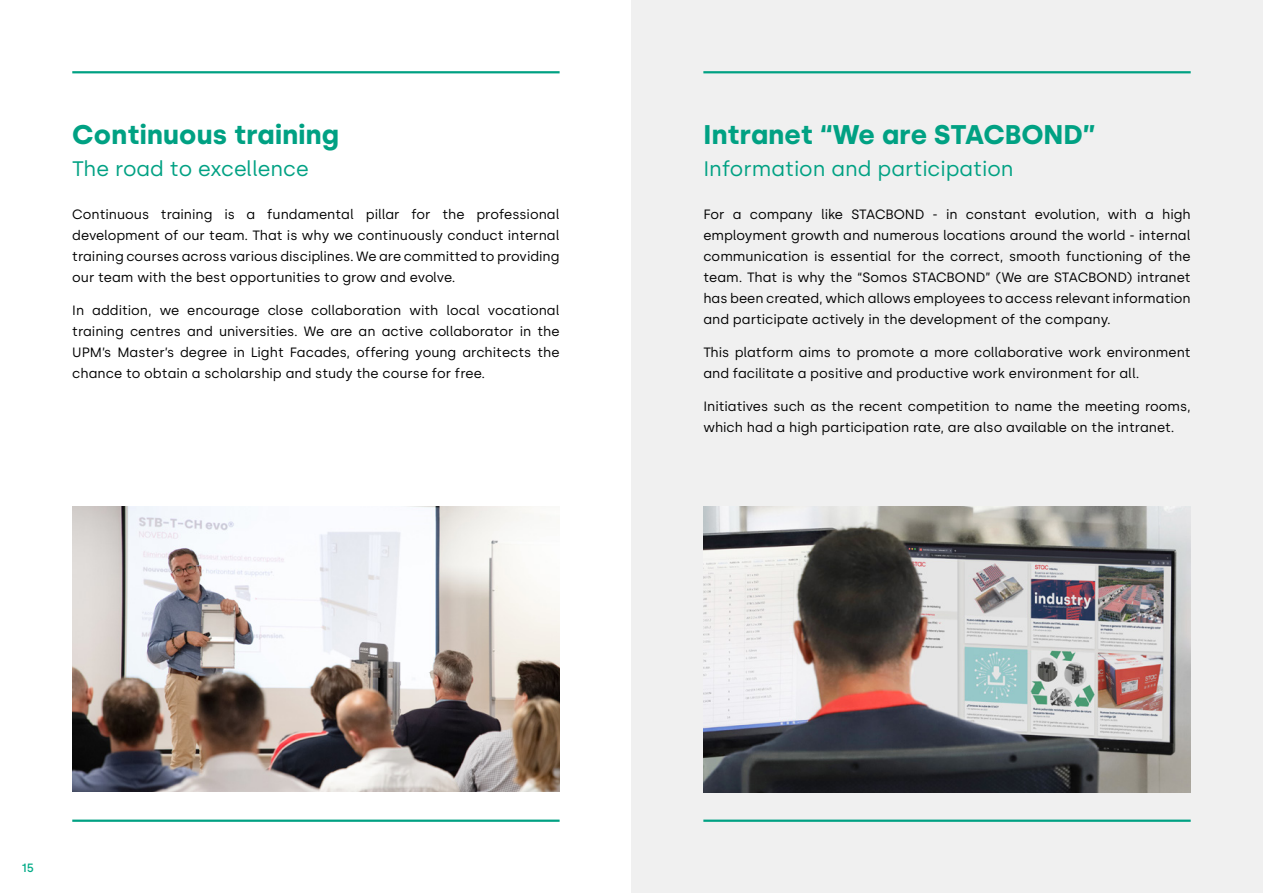
<style>
.page{position:relative;width:1263px;height:893px;background:#fff}
.page>*{position:absolute;margin:0;border:0;box-sizing:border-box;transform-origin:0 0}
.t1{font:700 27px "Silka";color:#00a183}
.t2{font:21px "Silka";color:#00a183}
.t3{font:13.5px/21px "Silka";color:#000;text-align:justify}
.t4{font:500 12px "Silka";color:#00aa86}
</style>
<div class="page">
<div style="left:631px;top:0;width:632px;height:893px;background:#f0f0f0"></div>
<hr style="left:703px;top:820px;width:488px;height:2px;background:#00a183">
<hr style="left:703px;top:71px;width:488px;height:2px;background:#00a183">
<hr style="left:72px;top:820px;width:488px;height:2px;background:#00a183">
<hr style="left:72px;top:71px;width:488px;height:2px;background:#00a183">
<img style="left:72px;top:507px;width:488px;height:285px">
<img style="left:703px;top:507px;width:488px;height:285px">
<h1 class="t1" style="left:72px;top:118px;width:268px">Continuous training</h1>
<h2 class="t2" style="left:72px;top:156px;width:238px">The road to excellence</h2>
<p class="t3" style="left:72px;top:203px;width:489px">Continuous training is a fundamental pillar for the professional development of our team. That is why we continuously conduct internal training courses across various disciplines. We are committed to providing our team with the best opportunities to grow and evolve.</p>
<p class="t3" style="left:72px;top:299px;width:489px">In addition, we encourage close collaboration with local vocational training centres and universities. We are an active collaborator in the UPM’s Master’s degree in Light Facades, offering young architects the chance to obtain a scholarship and study the course for free.</p>
<h1 class="t1" style="left:703px;top:118px;width:394px">Intranet “We are STACBOND”</h1>
<h2 class="t2" style="left:703px;top:156px;width:312px">Information and participation</h2>
<p class="t3" style="left:703px;top:203px;width:489px">For a company like STACBOND - in constant evolution, with a high employment growth and numerous locations around the world - internal communication is essential for the correct, smooth functioning of the team. That is why the “Somos STACBOND” (We are STACBOND) intranet has been created, which allows employees to access relevant information and participate actively in the development of the company.</p>
<p class="t3" style="left:703px;top:341px;width:489px">This platform aims to promote a more collaborative work environment and facilitate a positive and productive work environment for all.</p>
<p class="t3" style="left:703px;top:395px;width:489px">Initiatives such as the recent competition to name the meeting rooms, which had a high participation rate, are also available on the intranet.</p>
<p class="t4" style="left:21px;top:861px;width:14px">15</p>
</div>
